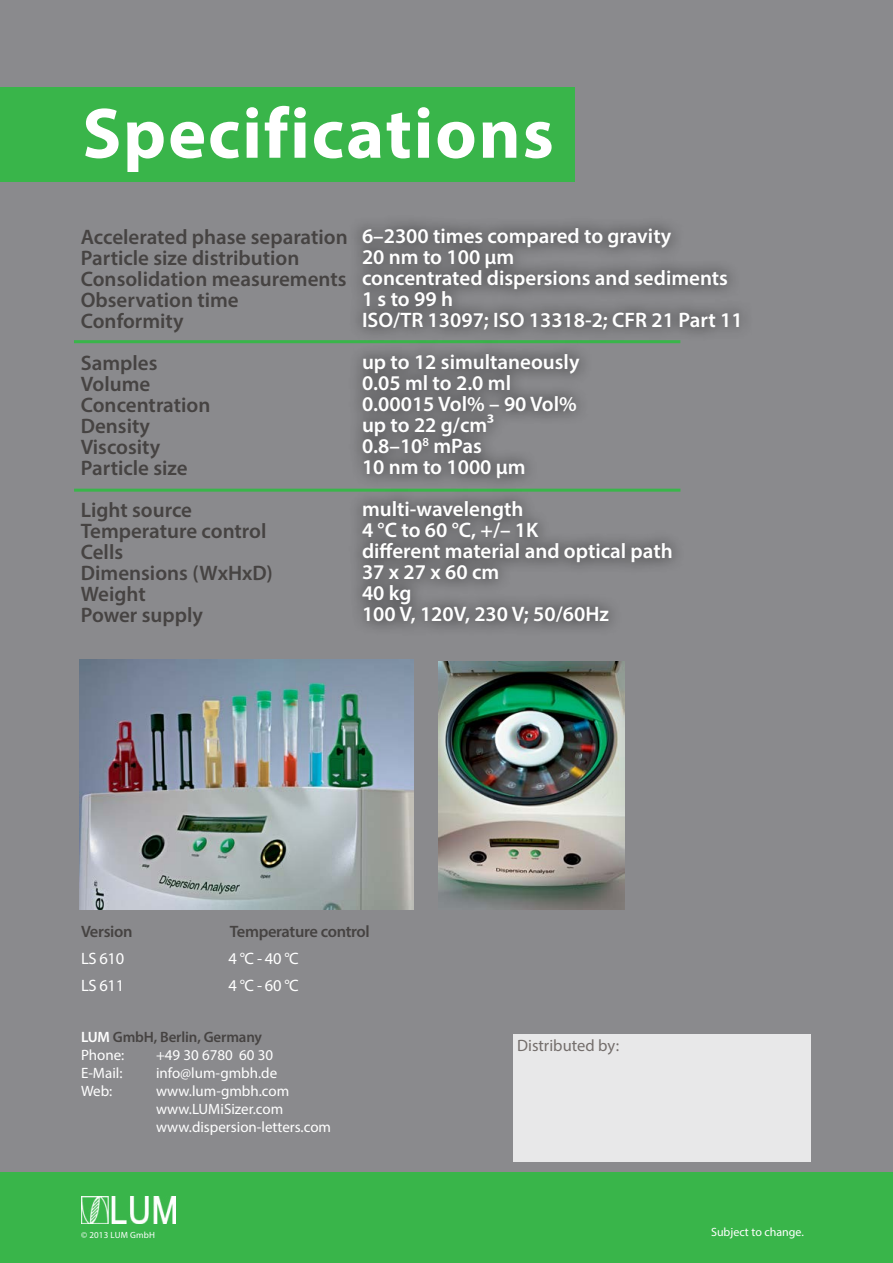
<style>
.page{position:relative;width:893px;height:1263px;background:#fff}
.page>*{position:absolute;margin:0;border:0;box-sizing:border-box;transform-origin:0 0}
.t1{font:700 72px "Myriad Pro";letter-spacing:.025em;color:#fff}
.t2{font:600 21px/21px "Myriad Pro";color:#fff}
.t3{font:600 21px/21px "Myriad Pro";color:#464342}
.t4{font:16.5px "Myriad Pro";letter-spacing:-.02em;color:#fff}
.t5{font:600 16.5px "Myriad Pro";letter-spacing:-.02em;color:#464342}
.t6{font:16.5px "Myriad Pro";color:#746e6c}
.t7{font:15px/18px "Myriad Pro";color:#fff}
.t8{font:600 15px/18px "Myriad Pro";letter-spacing:-.01em;color:#464342}
.t9{font:12px "Myriad Pro";color:#fff}
.t10{font:9px "Myriad Pro";letter-spacing:.02em;color:#fff}
.s1{color:#fff}
.s2{font-weight:400;color:#fff}
</style>
<div class="page">
<div style="left:0;top:0;width:893px;height:1176px;background:#8a8a8d"></div>
<div style="left:513px;top:1034px;width:298px;height:128px;background:#e8e8e9"></div>
<hr style="left:74px;top:340px;width:606px;height:3px;background:#39b54a">
<hr style="left:74px;top:489px;width:606px;height:3px;background:#39b54a">
<div style="left:348px;top:214px;width:406px;height:424px;background:#000;opacity:.8"></div>
<div style="left:0;top:1172px;width:893px;height:91px;background:#39b54a"></div>
<img style="left:81px;top:1196px;width:94px;height:28px">
<div style="left:0;top:87px;width:574px;height:95px;background:#39b54a"></div>
<img style="left:438px;top:661px;width:186px;height:248px">
<img style="left:80px;top:659px;width:333px;height:250px">
<h1 class="t1" style="left:82px;top:87px;width:473px">Specifications</h1>
<p class="t3" style="left:81px;top:226px;width:268px">Accelerated phase separation<br>Particle size distribution<br>Consolidation measurements<br>Observation time<br>Conformity</p>
<p class="t3" style="left:81px;top:352px;width:131px">Samples<br>Volume<br>Concentration<br>Density<br>Viscosity<br>Particle size</p>
<p class="t3" style="left:81px;top:499px;width:194px">Light source<br>Temperature control<br>Cells<br>Dimensions (WxHxD)<br>Weight<br>Power supply</p>
<p class="t2" style="left:362px;top:225px;width:382px">6–2300 times compared to gravity<br>20 nm to 100 µm<br>concentrated dispersions and sediments<br>1 s to 99 h<br>ISO/TR 13097; ISO 13318-2; CFR 21 Part 11</p>
<p class="t2" style="left:362px;top:351px;width:219px">up to 12 simultaneously<br>0.05 ml to 2.0 ml<br>0.00015 Vol% – 90 Vol% up to 22 g/cm³<br>0.8–10<sup>8</sup> mPas<br>10 nm to 1000 µm</p>
<p class="t2" style="left:362px;top:498px;width:312px">multi-wavelength<br>4 °C to 60 °C, +/– 1K<br>different material and optical path<br>37 x 27 x 60 cm<br>40 kg<br>100 V, 120V, 230 V; 50/60Hz</p>
<p class="t5" style="left:81px;top:921px;width:53px">Version</p>
<p class="t5" style="left:230px;top:921px;width:141px">Temperature control</p>
<p class="t4" style="left:81px;top:948px;width:45px">LS 610</p>
<p class="t4" style="left:228px;top:948px;width:72px">4 °C - 40 °C</p>
<p class="t4" style="left:81px;top:975px;width:45px">LS 611</p>
<p class="t4" style="left:228px;top:975px;width:72px">4 °C - 60 °C</p>
<p class="t8" style="left:81px;top:1027px;width:183px"><span class="s1">LUM</span> GmbH, Berlin, Germany<br><span class="s2">Phone:</span></p>
<p class="t7" style="left:156px;top:1045px;width:119px">+49 30 6780 60 30</p>
<p class="t7" style="left:81px;top:1063px;width:43px">E-Mail:</p>
<p class="t7" style="left:156px;top:1063px;width:123px">info@lum-gmbh.de</p>
<p class="t7" style="left:81px;top:1081px;width:33px">Web:</p>
<p class="t7" style="left:156px;top:1081px;width:177px">www.lum-gmbh.com www.LUMiSizer.com www.dispersion-letters.com</p>
<p class="t10" style="left:81px;top:1229px;width:76px">© 2013 LUM GmbH</p>
<p class="t6" style="left:517px;top:1035px;width:103px">Distributed by:</p>
<p class="t9" style="left:711px;top:1225px;width:94px">Subject to change.</p>
</div>
